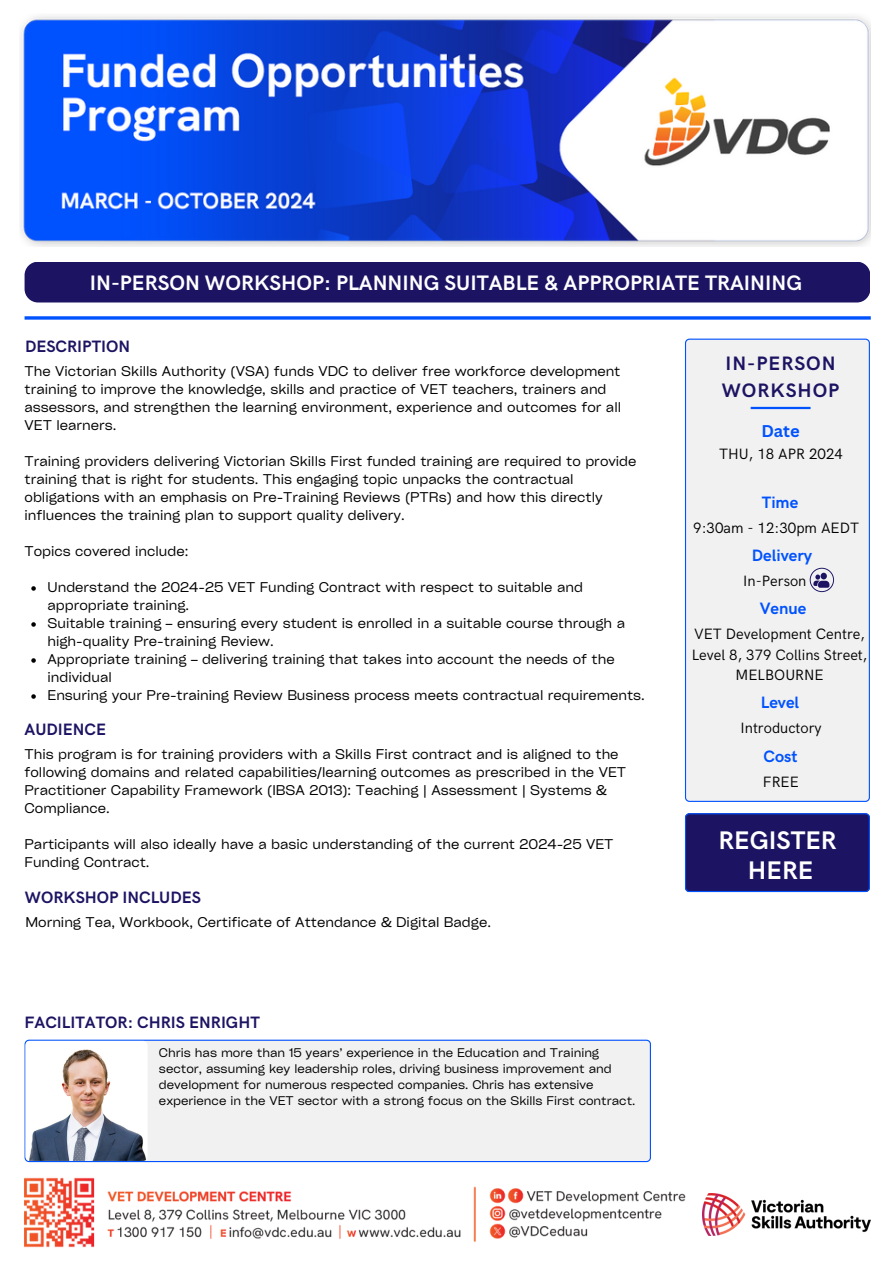
<style>
.page{position:relative;width:894px;height:1264px;background:#fff}
.page>*{position:absolute;margin:0;border:0;box-sizing:border-box;transform-origin:0 0}
.t1{font:700 25.5px/30.3px "HK Grotesk";color:#fff;text-align:center}
.t2{font:700 21px "HK Grotesk";color:#fff}
.t3{font:700 19.5px/27px "HK Grotesk";letter-spacing:.05em;color:#1c1463}
.t4{font:700 16.5px "HK Grotesk";color:#1c1463}
.t5{font:700 16.5px "HK Grotesk";color:#0052ff}
.t6{font:700 16.5px "Canva Sans";color:#0052ff}
.t7{font:15px/20.2px "HK Grotesk";color:#000;text-align:center}
.t8{font:13.5px/18px "Cy Grotesk Key";color:#000}
.t9{font:12px/16px "Cy Grotesk Key";color:#000}
</style>
<div class="page">
<hr style="left:25px;top:316px;width:845px;height:3px;background:#0052ff">
<div style="left:685px;top:338px;width:184px;height:464px;background:#f1f1f1"></div>
<div style="left:685px;top:813px;width:184px;height:79px;background:#1c1463"></div>
<div style="left:25px;top:1039px;width:625px;height:123px;background:#f1f1f1"></div>
<img style="left:24px;top:1177px;width:662px;height:71px">
<div style="left:25px;top:262px;width:845px;height:40px;background:#1c1463;border-radius:14px"></div>
<hr style="left:750px;top:407px;width:60px;height:2px;background:#0052ff">
<img style="left:20px;top:16px;width:850px;height:230px">
<img style="left:702px;top:1193px;width:168px;height:42px">
<img style="left:25px;top:1040px;width:122px;height:120px">
<svg style="left:31px;top:586px;width:5px;height:4px"></svg>
<svg style="left:31px;top:622px;width:5px;height:4px"></svg>
<svg style="left:31px;top:658px;width:5px;height:4px"></svg>
<svg style="left:31px;top:694px;width:5px;height:4px"></svg>
<svg style="left:809px;top:567px;width:24px;height:25px"></svg>
<h6 class="t2" style="left:90px;top:271px;width:713px">IN-PERSON WORKSHOP: PLANNING SUITABLE &amp; APPROPRIATE TRAINING</h6>
<p class="t4" style="left:25px;top:337px;width:107px">DESCRIPTION</p>
<p class="t8" style="left:25px;top:361px;width:598px">The Victorian Skills Authority (VSA) funds VDC to deliver free workforce development training to improve the knowledge, skills and practice of VET teachers, trainers and assessors, and strengthen the learning environment, experience and outcomes for all VET learners.</p>
<p class="t8" style="left:25px;top:451px;width:613px">Training providers delivering Victorian Skills First funded training are required to provide training that is right for students. This engaging topic unpacks the contractual obligations with an emphasis on Pre-Training Reviews (PTRs) and how this directly influences the training plan to support quality delivery.</p>
<p class="t8" style="left:25px;top:541px;width:165px">Topics covered include:</p>
<p class="t8" style="left:47px;top:577px;width:537px">Understand the 2024-25 VET Funding Contract with respect to suitable and appropriate training.</p>
<p class="t8" style="left:47px;top:613px;width:579px">Suitable training – ensuring every student is enrolled in a suitable course through a high-quality Pre-training Review.</p>
<p class="t8" style="left:47px;top:649px;width:568px">Appropriate training – delivering training that takes into account the needs of the individual</p>
<h3 class="t8" style="left:47px;top:685px;width:598px">Ensuring your Pre-training Review Business process meets contractual requirements.</h3>
<h1 class="t4" style="left:25px;top:720px;width:83px">AUDIENCE</h1>
<h3 class="t8" style="left:25px;top:744px;width:603px">This program is for training providers with a Skills First contract and is aligned to the following domains and related capabilities/learning outcomes as prescribed in the VET Practitioner Capability Framework (IBSA 2013): Teaching | Assessment | Systems &amp; Compliance.</h3>
<p class="t8" style="left:25px;top:834px;width:590px">Participants will also ideally have a basic understanding of the current 2024-25 VET<br>Funding Contract.</p>
<p class="t4" style="left:25px;top:887px;width:177px">WORKSHOP INCLUDES</p>
<p class="t8" style="left:25px;top:912px;width:467px">Morning Tea, Workbook, Certificate of Attendance &amp; Digital Badge.</p>
<h6 class="t4" style="left:25px;top:1012px;width:237px">FACILITATOR: CHRIS ENRIGHT</h6>
<h5 class="t9" style="left:159px;top:1044px;width:478px">Chris has more than 15 years’ experience in the Education and Training sector, assuming key leadership roles, driving business improvement and development for numerous respected companies. Chris has extensive experience in the VET sector with a strong focus on the Skills First contract.</h5>
<p class="t3" style="left:721px;top:350px;width:119px">IN-PERSON<br>WORKSHOP</p>
<h3 class="t6" style="left:761px;top:419px;width:40px">Date</h3>
<h5 class="t7" style="left:719px;top:444px;width:125px">THU, 18 APR 2024</h5>
<p class="t5" style="left:761px;top:493px;width:38px">Time</p>
<p class="t7" style="left:693px;top:518px;width:167px">9:30am - 12:30pm AEDT</p>
<h5 class="t5" style="left:751px;top:546px;width:62px">Delivery</h5>
<h6 class="t7" style="left:743px;top:571px;width:65px">In-Person</h6>
<h2 class="t5" style="left:759px;top:599px;width:48px">Venue</h2>
<h6 class="t7" style="left:691px;top:625px;width:177px">VET Development Centre,<br>Level 8, 379 Collins Street,<br>MELBOURNE</h6>
<h5 class="t5" style="left:760px;top:693px;width:40px">Level</h5>
<h4 class="t7" style="left:740px;top:718px;width:83px">Introductory</h4>
<h4 class="t5" style="left:763px;top:746px;width:35px">Cost</h4>
<h5 class="t7" style="left:762px;top:772px;width:37px">FREE</h5>
<h5 class="t1" style="left:718px;top:826px;width:120px">REGISTER<br>HERE</h5>
</div>
